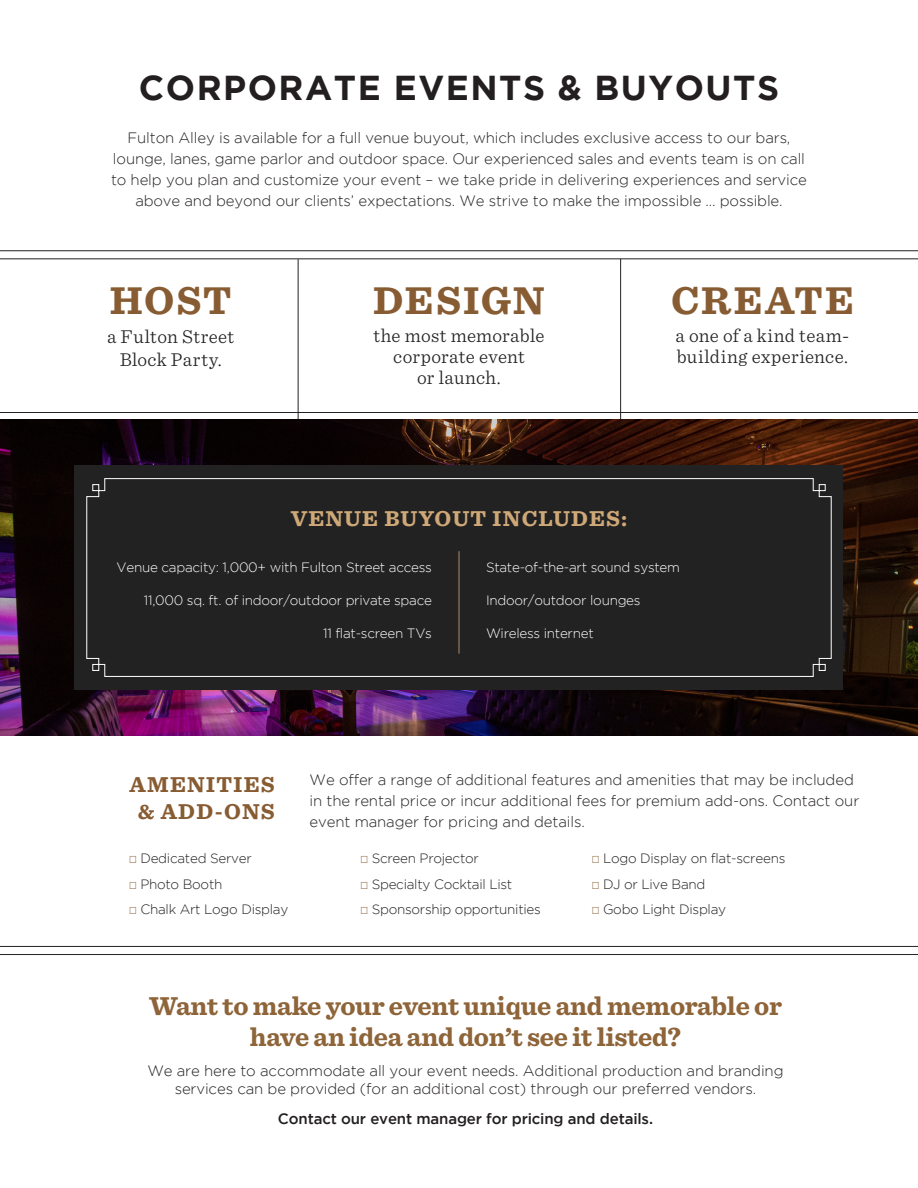
<style>
.page{position:relative;width:918px;height:1188px;background:#fff}
.page>*{position:absolute;margin:0;border:0;box-sizing:border-box;transform-origin:0 0}
.t1{font:700 40.5px "Sentinel";letter-spacing:.04em;color:#885c32}
.t2{font:700 34.5px "Gotham";letter-spacing:.045em;color:#231f20}
.t3{font:700 27px/31.5px "Sentinel";letter-spacing:-.01em;color:#8e6439;text-align:center}
.t4{font:700 22.5px "Sentinel";letter-spacing:.05em;color:#cfa878}
.t5{font:700 22.5px/27px "Sentinel";letter-spacing:.05em;color:#885c32;text-align:center}
.t6{font:300 19.5px/21px "Sentinel";letter-spacing:.015em;color:#222;text-align:center}
.t7{font:300 15px/21px "Gotham";letter-spacing:-.01em;color:#231f20;text-align:center}
.t8{font:500 15px "Gotham";letter-spacing:-.01em;color:#231f20}
.t9{font:300 13.5px "Gotham";letter-spacing:-.02em;color:#231f20}
.t10{font:300 13.5px "Gotham";letter-spacing:-.02em;color:#fff}
.s1{color:#885c32}
</style>
<div class="page">
<hr style="left:298px;top:259px;width:1px;height:186px;background:#222">
<hr style="left:620px;top:259px;width:1px;height:186px;background:#222">
<hr style="left:0;top:258px;width:918px;height:1px;background:#222">
<hr style="left:0;top:250px;width:918px;height:1px;background:#222">
<hr style="left:0;top:954px;width:918px;height:1px;background:#222">
<hr style="left:0;top:946px;width:918px;height:1px;background:#222">
<img style="left:0;top:420px;width:918px;height:315px">
<hr style="left:0;top:412px;width:918px;height:1px;background:#222">
<div style="left:75px;top:465px;width:768px;height:225px;background:#222"></div>
<svg style="left:86px;top:478px;width:746px;height:199px"></svg>
<p class="t2" style="left:139px;top:68px;width:642px">CORPORATE EVENTS &amp; BUYOUTS</p>
<p class="t7" style="left:111px;top:127px;width:697px">Fulton Alley is available for a full venue buyout, which includes exclusive access to our bars, lounge, lanes, game parlor and outdoor space. Our experienced sales and events team is on call to help you plan and customize your event – we take pride in delivering experiences and service above and beyond our clients’ expectations. We strive to make the impossible ... possible.</p>
<p class="t1" style="left:110px;top:269px;width:123px">HOST</p>
<p class="t6" style="left:107px;top:324px;width:129px;line-height:22.5px">a Fulton Street<br>Block Party.</p>
<p class="t1" style="left:373px;top:269px;width:173px">DESIGN</p>
<p class="t6" style="left:374px;top:324px;width:172px">the most memorable corporate event<br>or launch.</p>
<p class="t1" style="left:671px;top:269px;width:184px">CREATE</p>
<p class="t6" style="left:676px;top:324px;width:175px;text-align:left">a one of a kind team&shy;building experience.</p>
<p class="t4" style="left:291px;top:501px;width:338px">VENUE BUYOUT INCLUDES:</p>
<p class="t10" style="left:117px;top:559px;width:317px">Venue capacity: 1,000+ with Fulton Street access</p>
<p class="t10" style="left:144px;top:592px;width:290px">11,000 sq. ft. of indoor/outdoor private space</p>
<p class="t10" style="left:323px;top:625px;width:110px">11 flat-screen TVs</p>
<p class="t10" style="left:486px;top:559px;width:196px">State-of-the-art sound system</p>
<p class="t10" style="left:486px;top:592px;width:156px">Indoor/outdoor lounges</p>
<p class="t10" style="left:486px;top:625px;width:109px">Wireless internet</p>
<p class="t5" style="left:130px;top:770px;width:147px">AMENITIES &amp; ADD-ONS</p>
<p class="t7" style="left:310px;top:769px;width:551px;text-align:left">We offer a range of additional features and amenities that may be included in the rental price or incur additional fees for premium add-ons. Contact our event manager for pricing and details.</p>
<p class="t9" style="left:130px;top:851px;width:124px"><span class="s1">◆</span> Dedicated Server</p>
<p class="t9" style="left:130px;top:877px;width:94px"><span class="s1">◆</span> Photo Booth</p>
<p class="t9" style="left:130px;top:902px;width:160px"><span class="s1">◆</span> Chalk Art Logo Display</p>
<p class="t9" style="left:361px;top:851px;width:120px"><span class="s1">◆</span> Screen Projector</p>
<p class="t9" style="left:361px;top:877px;width:153px"><span class="s1">◆</span> Specialty Cocktail List</p>
<p class="t9" style="left:361px;top:902px;width:182px"><span class="s1">◆</span> Sponsorship opportunities</p>
<p class="t9" style="left:592px;top:851px;width:195px"><span class="s1">◆</span> Logo Display on flat-screens</p>
<p class="t9" style="left:592px;top:877px;width:115px"><span class="s1">◆</span> DJ or Live Band</p>
<p class="t9" style="left:592px;top:902px;width:135px"><span class="s1">◆</span> Gobo Light Display</p>
<p class="t3" style="left:149px;top:989px;width:635px">Want to make your event unique and memorable or have an idea and don’t see it listed?</p>
<p class="t7" style="left:147px;top:1062px;width:638px;line-height:18px">We are here to accommodate all your event needs. Additional production and branding services can be provided (for an additional cost) through our preferred vendors.</p>
<p class="t8" style="left:278px;top:1110px;width:377px">Contact our event manager for pricing and details.</p>
</div>
